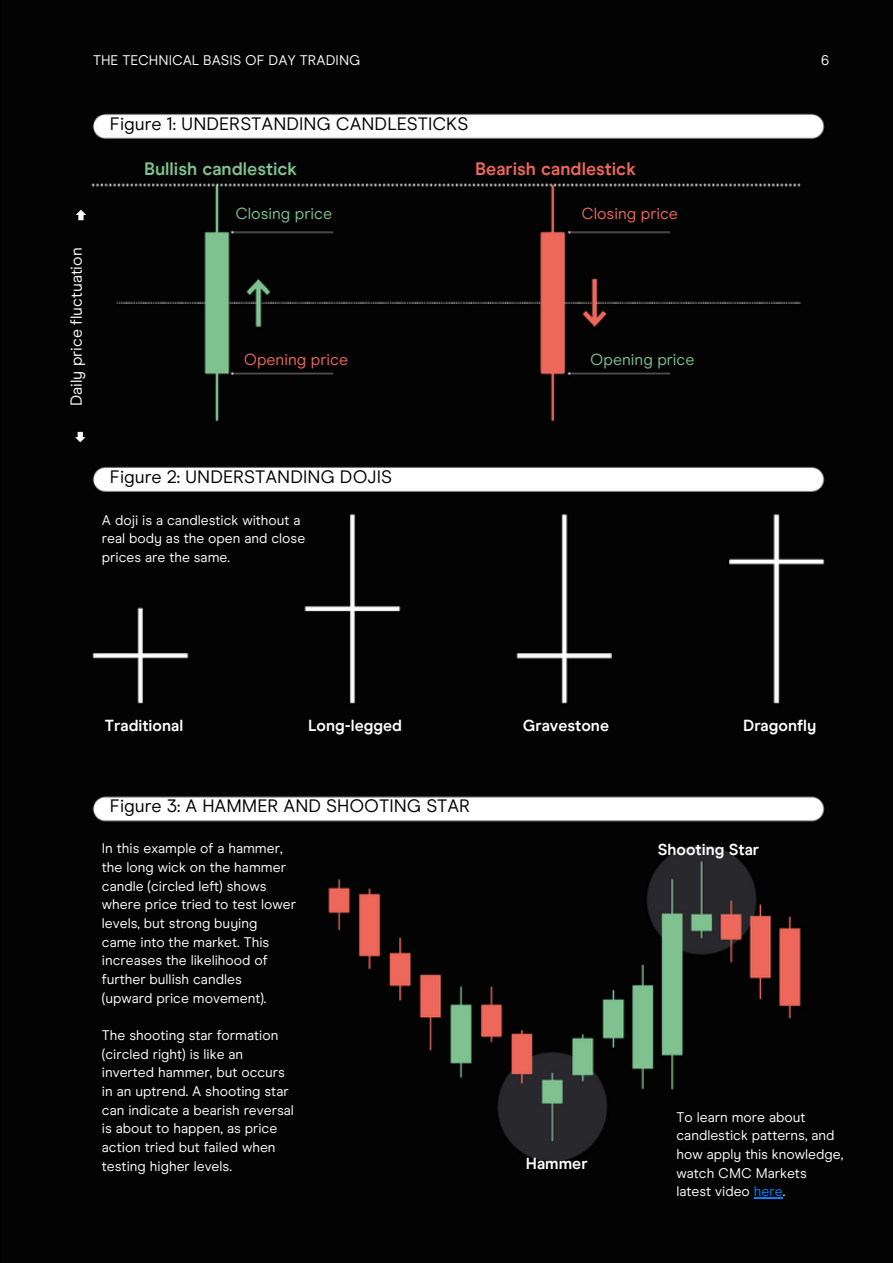
<style>
.page{position:relative;width:893px;height:1263px;background:#fff}
.page>*{position:absolute;margin:0;border:0;box-sizing:border-box;transform-origin:0 0}
.t1{font:18px "Modern Era";color:#000}
.t2{font:700 18px "Modern Era";color:#7fc190}
.t3{font:700 18px "Modern Era";color:#ed685a}
.t4{font:700 16px "Modern Era";color:#fff}
.t5{font:16px "Modern Era";color:#7fc190}
.t6{font:16px "Modern Era";color:#ed685a}
.t7{font:16px "Modern Era";color:#fff}
.t8{font:14px/18.6px "Modern Era";color:#fff}
.s1{color:#0082ff}
</style>
<div class="page">
<img style="left:0;top:0;width:892px;height:1263px">
<svg style="left:76px;top:210px;width:10px;height:10px"></svg>
<hr style="left:753px;top:1197px;width:29px;height:2px;background:#0082ff">
<svg style="left:75px;top:432px;width:10px;height:10px"></svg>
<p class="t8" style="left:93px;top:51px;width:269px">THE TECHNICAL BASIS OF DAY TRADING</p>
<p class="t8" style="left:821px;top:51px;width:10px">6</p>
<p class="t7" style="left:67px;top:406px;width:160px;rotate:-90deg">Daily price fluctuation</p>
<p class="t1" style="left:110px;top:113px;width:360px">Figure 1: UNDERSTANDING CANDLESTICKS</p>
<p class="t2" style="left:144px;top:161px;width:155px">Bullish candlestick</p>
<p class="t5" style="left:235px;top:204px;width:98px">Closing price</p>
<p class="t3" style="left:475px;top:161px;width:162px">Bearish candlestick</p>
<p class="t6" style="left:581px;top:204px;width:98px">Closing price</p>
<p class="t6" style="left:244px;top:350px;width:106px">Opening price</p>
<p class="t5" style="left:590px;top:350px;width:106px">Opening price</p>
<p class="t1" style="left:110px;top:466px;width:283px">Figure 2: UNDERSTANDING DOJIS</p>
<p class="t8" style="left:102px;top:510px;width:205px">A doji is a candlestick without a real body as the open and close prices are the same.</p>
<p class="t4" style="left:105px;top:719px;width:80px">Traditional</p>
<p class="t4" style="left:308px;top:719px;width:95px">Long-legged</p>
<p class="t4" style="left:523px;top:719px;width:88px">Gravestone</p>
<p class="t4" style="left:743px;top:719px;width:75px">Dragonfly</p>
<p class="t1" style="left:110px;top:795px;width:362px">Figure 3: A HAMMER AND SHOOTING STAR</p>
<p class="t8" style="left:102px;top:839px;width:182px">In this example of a hammer,</p>
<p class="t8" style="left:102px;top:858px;width:185px">the long wick on the hammer</p>
<p class="t8" style="left:102px;top:876px;width:166px">candle (circled left) shows</p>
<p class="t8" style="left:102px;top:895px;width:196px">where price tried to test lower</p>
<p class="t8" style="left:102px;top:914px;width:157px">levels, but strong buying</p>
<p class="t8" style="left:102px;top:932px;width:169px">came into the market. This</p>
<p class="t8" style="left:102px;top:951px;width:167px">increases the likelihood of</p>
<p class="t8" style="left:102px;top:970px;width:141px">further bullish candles</p>
<p class="t8" style="left:102px;top:988px;width:166px">(upward price movement).</p>
<p class="t8" style="left:102px;top:1026px;width:178px">The shooting star formation</p>
<p class="t8" style="left:102px;top:1044px;width:143px">(circled right) is like an</p>
<p class="t8" style="left:102px;top:1063px;width:184px">inverted hammer, but occurs</p>
<p class="t8" style="left:102px;top:1082px;width:188px">in an uptrend. A shooting star</p>
<p class="t8" style="left:102px;top:1100px;width:193px">can indicate a bearish reversal</p>
<p class="t8" style="left:102px;top:1119px;width:177px">is about to happen, as price action tried but failed when testing higher levels.</p>
<p class="t8" style="left:676px;top:1107px;width:168px">To learn more about candlestick patterns, and how apply this knowledge, watch CMC Markets latest video <span class="s1">here</span>.</p>
<p class="t4" style="left:657px;top:842px;width:103px">Shooting Star</p>
<p class="t4" style="left:526px;top:1156px;width:63px">Hammer</p>
</div>
